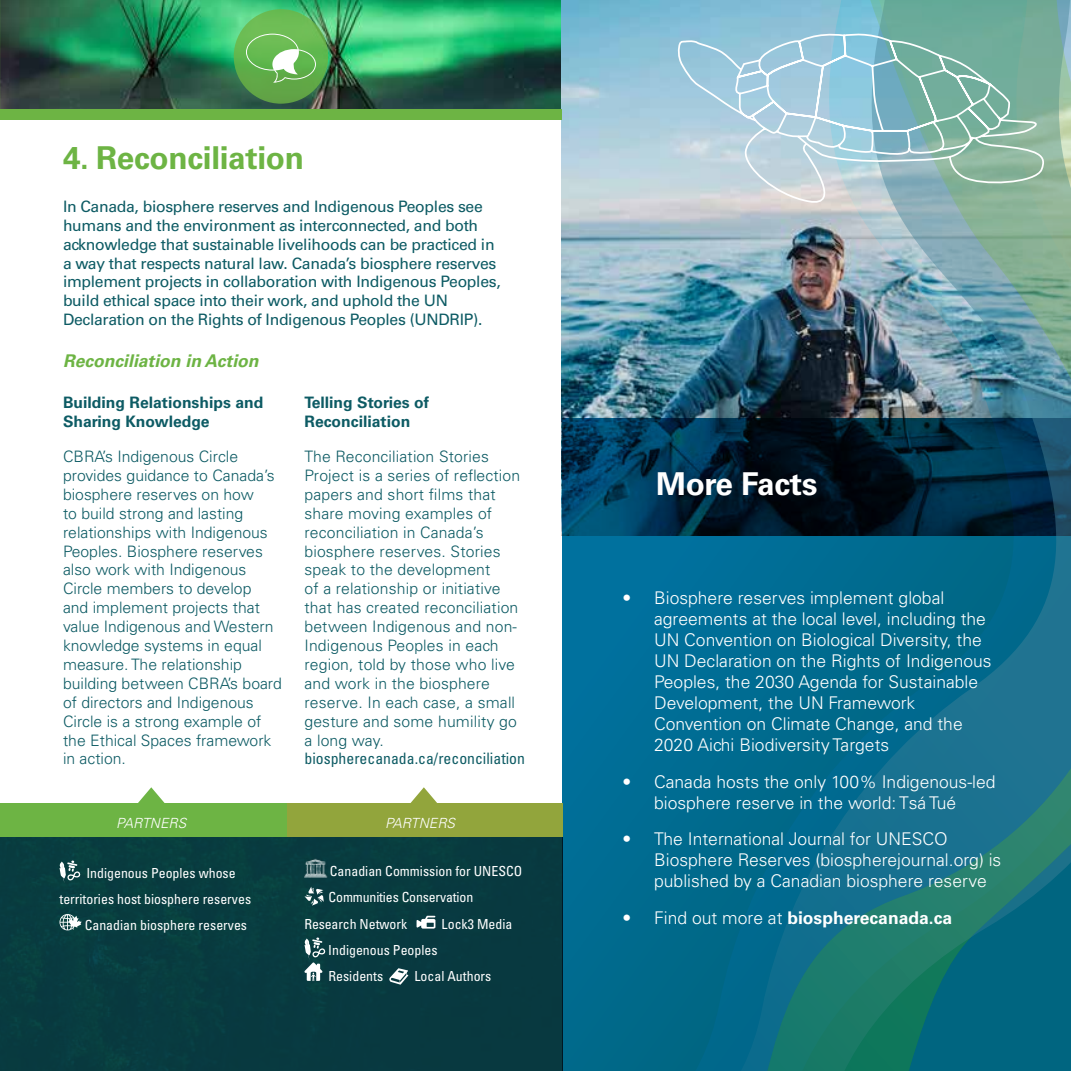
<style>
.page{position:relative;width:1071px;height:1071px;background:#fff}
.page>*{position:absolute;margin:0;border:0;box-sizing:border-box;transform-origin:0 0}
.t1{font:700 31.5px "Univers LT Std";letter-spacing:-.01em;color:#6db444}
.t2{font:700 31.5px "Univers LT Std";letter-spacing:-.01em;color:#fff}
.t3{font:300 17.5px/21px "Univers LT Std";color:#fff}
.t4{font:700 17.5px "Univers LT Std";color:#fff}
.t5{font:italic 700 17.5px "Univers LT Std";color:#6db444}
.t6{font:300 15.75px/18.9px "Univers LT Std";color:#0d5b64}
.t7{font:15.75px/18.9px "Univers LT Std";letter-spacing:-.02em;color:#0d5b64}
.t8{font:700 15.75px/18.9px "Univers LT Std";color:#0d5b64}
.t9{font:condensed 15.75px "Univers LT Std";color:#0d5b64}
.t10{font:italic 300 14px "Univers LT Std";color:#fff}
.t11{font:condensed 13.83px/26.2px "Univers LT Std";color:#fff}
.s1{font-weight:300}
</style>
<div class="page">
<div style="left:0;top:837px;width:563px;height:234px;background:#083c40"></div>
<img style="left:0;top:0;width:215px;height:109px">
<div style="left:63px;top:230px;width:7px;height:7px;border:1px solid #fff;border-radius:50%"></div>
<div style="left:0;top:109px;width:562px;height:10px;background:#6db444"></div>
<svg style="left:59px;top:860px;width:22px;height:23px"></svg>
<svg style="left:59px;top:914px;width:23px;height:16px"></svg>
<img style="left:247px;top:0;width:824px;height:1071px">
<svg style="left:676px;top:0;width:371px;height:210px;background:#98c1c4"></svg>
<div style="left:0;top:804px;width:287px;height:33px;background:#6db444"></div>
<svg style="left:137px;top:787px;width:28px;height:17px"></svg>
<div style="left:287px;top:804px;width:276px;height:33px;background:#92a53c"></div>
<svg style="left:410px;top:787px;width:28px;height:17px"></svg>
<svg style="left:246px;top:34px;width:70px;height:49px;background:#80c26e"></svg>
<h1 class="t1" style="left:63px;top:140px;width:243px">4. Reconciliation</h1>
<p class="t7" style="left:63px;top:197px;width:439px">In Canada, biosphere reserves and Indigenous Peoples see humans and the environment as interconnected, and both acknowledge that sustainable livelihoods can be practiced in a way that respects natural law. Canada’s biosphere reserves implement projects in collaboration with Indigenous Peoples, build ethical space into their work, and uphold the UN Declaration on the Rights of Indigenous Peoples (UNDRIP).</p>
<p class="t5" style="left:63px;top:351px;width:197px">Reconciliation in Action</p>
<p class="t8" style="left:63px;top:394px;width:202px">Building Relationships and<br>Sharing Knowledge</p>
<p class="t6" style="left:63px;top:447px;width:220px">CBRA’s Indigenous Circle provides guidance to Canada’s biosphere reserves on how<br>to build strong and lasting relationships with Indigenous<br>Peoples. Biosphere reserves also work with Indigenous<br>Circle members to develop<br>and implement projects that value Indigenous and Western knowledge systems in equal measure. The relationship building between CBRA’s board of directors and Indigenous<br>Circle is a strong example of the Ethical Spaces framework in action.</p>
<p class="t8" style="left:304px;top:394px;width:126px">Telling Stories of<br>Reconciliation</p>
<p class="t6" style="left:304px;top:447px;width:217px">The Reconciliation Stories<br>Project is a series of reflection papers and short films that share moving examples of reconciliation in Canada’s biosphere reserves. Stories speak to the development<br>of a relationship or initiative that has created reconciliation between Indigenous and non-<br>Indigenous Peoples in each region, told by those who live and work in the biosphere reserve. In each case, a small gesture and some humility go a long way.</p>
<p class="t9" style="left:304px;top:749px;width:222px">biospherecanada.ca/reconciliation</p>
<p class="t10" style="left:116px;top:814px;width:71px">PARTNERS</p>
<p class="t10" style="left:385px;top:814px;width:71px">PARTNERS</p>
<p class="t11" style="left:86px;top:860px;width:151px">Indigenous Peoples whose</p>
<p class="t11" style="left:60px;top:886px;width:193px">territories host biosphere reserves</p>
<p class="t11" style="left:85px;top:912px;width:164px">Canadian biosphere reserves</p>
<p class="t11" style="left:330px;top:858px;width:194px">Canadian Commission for UNESCO</p>
<p class="t11" style="left:329px;top:884px;width:146px">Communities Conservation</p>
<p class="t11" style="left:304px;top:910px;width:104px">Research Network</p>
<p class="t11" style="left:442px;top:910px;width:72px">Lock3 Media</p>
<p class="t11" style="left:328px;top:937px;width:111px">Indigenous Peoples<br>Residents</p>
<p class="t11" style="left:414px;top:963px;width:78px">Local Authors</p>
<h1 class="t2" style="left:656px;top:466px;width:163px">More Facts</h1>
<p class="t3" style="left:654px;top:587px;width:339px;text-indent:-32px">• Biosphere reserves implement global agreements at the local level, including the UN Convention on Biological Diversity, the UN Declaration on the Rights of Indigenous Peoples, the 2030 Agenda for Sustainable Development, the UN Framework Convention on Climate Change, and the 2020 Aichi Biodiversity Targets</p>
<p class="t3" style="left:623px;top:771px;width:374px;text-align:center">• Canada hosts the only 100% Indigenous-led biosphere reserve in the world: Tsá Tué</p>
<p class="t3" style="left:654px;top:829px;width:349px;text-indent:-32px">• The International Journal for UNESCO<br>Biosphere Reserves (biospherejournal.org) is published by a Canadian biosphere reserve</p>
<p class="t4" style="left:623px;top:908px;width:331px"><span class="s1">• Find out more at</span> biospherecanada.ca</p>
</div>
